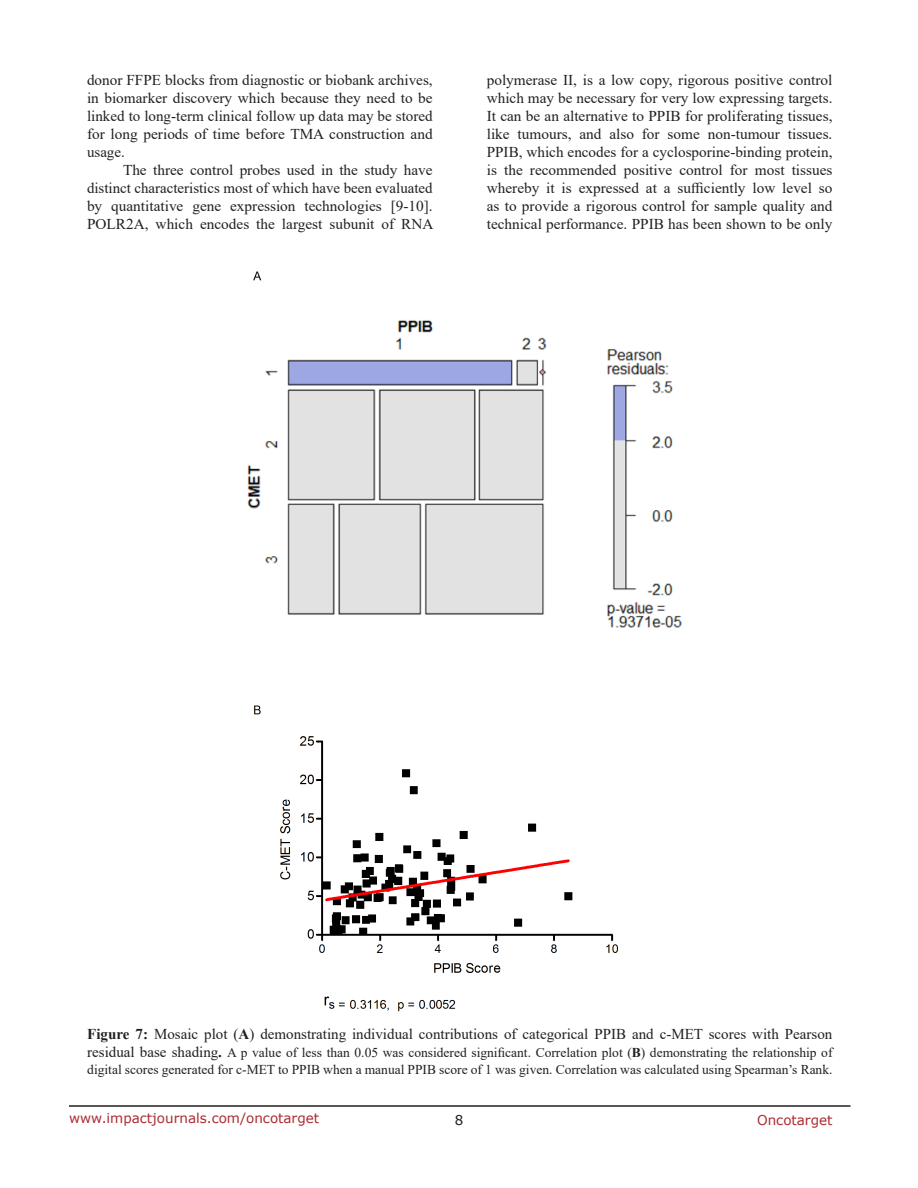
<style>
.page{position:relative;width:918px;height:1188px;background:#fff}
.page>*{position:absolute;margin:0;border:0;box-sizing:border-box;transform-origin:0 0}
.t1{font:15px/18px "Times New Roman";color:#221f22;text-align:justify}
.t2{font:13.5px/16.2px "Times New Roman";color:#221f22}
.t3{font:13.5px "Verdana";color:#ac2b31}
.t4{font:13.5px "Verdana";color:#221f22}
.s1{font-weight:700}
.s2{font-size:15px}
.s3{font-weight:700;font-size:15px}
</style>
<div class="page">
<hr style="left:69px;top:1105px;width:781px;height:2px;background:#231f20">
<img style="left:247px;top:271px;width:436px;height:741px">
<p class="t1" style="left:87px;top:71px;width:347px">donor FFPE blocks from diagnostic or biobank archives, in biomarker discovery which because they need to be linked to long-term clinical follow up data may be stored for long periods of time before TMA construction and usage.</p>
<p class="t1" style="left:87px;top:161px;width:348px;text-indent:36px">The three control probes used in the study have distinct characteristics most of which have been evaluated by quantitative gene expression technologies [9-10].<br>POLR2A, which encodes the largest subunit of RNA</p>
<p class="t1" style="left:487px;top:71px;width:347px">polymerase II, is a low copy, rigorous positive control which may be necessary for very low expressing targets.<br>It can be an alternative to PPIB for proliferating tissues, like tumours, and also for some non-tumour tissues.<br>PPIB, which encodes for a cyclosporine-binding protein, is the recommended positive control for most tissues whereby it is expressed at a sufficiently low level so as to provide a rigorous control for sample quality and technical performance. PPIB has been shown to be only</p>
<p class="t1" style="left:87px;top:1025px;width:747px"><span class="s1">Figure 7:</span> Mosaic plot (<span class="s1">A</span>) demonstrating individual contributions of categorical PPIB and c-MET scores with Pearson</p>
<p class="t2" style="left:87px;top:1044px;width:747px"><span class="s2">residual base shading</span><span class="s3">.</span> A p value of less than 0.05 was considered significant. Correlation plot (<span class="s1">B</span>) demonstrating the relationship of digital scores generated for c-MET to PPIB when a manual PPIB score of 1 was given. Correlation was calculated using Spearman’s Rank.</p>
<p class="t3" style="left:69px;top:1109px;width:252px">www.impactjournals.com/oncotarget</p>
<p class="t4" style="left:455px;top:1111px;width:10px">8</p>
<p class="t3" style="left:757px;top:1111px;width:77px">Oncotarget</p>
</div>
